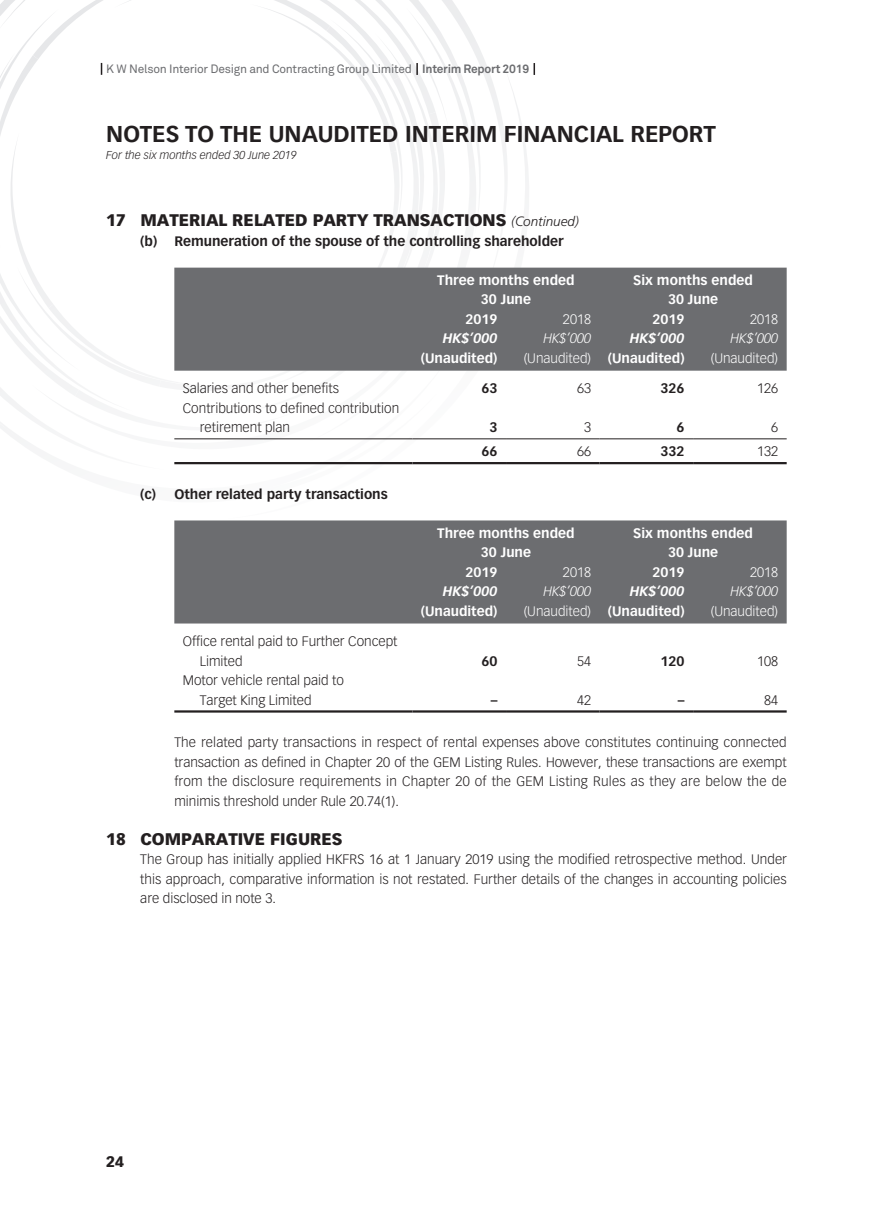
<style>
.page{position:relative;width:893px;height:1212px;background:#fff}
.page>*{position:absolute;margin:0;border:0;box-sizing:border-box;transform-origin:0 0}
.t1{font:700 22.5px "Vectora LT Std";color:#231f20}
.t2{font:900 16.5px "Vectora LT Std";color:#231f20}
.t3{font:900 15px "Vectora LT Std";color:#231f20}
.t4{font:300 13.5px/19.5px "Vectora LT Std";color:#231f20}
.t5{font:700 13.5px/19.5px "Vectora LT Std";color:#fff;text-align:center}
.t6{font:700 13.5px "Vectora LT Std";color:#231f20}
.t7{font:300 13.5px "Vectora LT Std";color:#fff}
.t8{font:italic 700 13.5px "Vectora LT Std";color:#fff}
.t9{font:italic 300 13.5px "Vectora LT Std";color:#fff}
.t10{font:12px "Akkurat Pro";letter-spacing:-.02em;color:#6c6d70}
.t11{font:italic 300 11.25px "Vectora LT Std";color:#231f20}
.s1{font-weight:700}
.s2{font-family:"Frutiger LT Std";font-weight:300;font-style:italic;font-size:13.5px}
</style>
<div class="page">
<svg style="left:0;top:0;width:535px;height:465px"></svg>
<div style="left:174px;top:268px;width:613px;height:103px;background:#6c6d70"></div>
<hr style="left:174px;top:438px;width:238px;height:1px;background:#231f20">
<hr style="left:412px;top:438px;width:94px;height:1px;background:#231f20">
<hr style="left:506px;top:438px;width:94px;height:1px;background:#231f20">
<hr style="left:600px;top:438px;width:93px;height:1px;background:#231f20">
<hr style="left:693px;top:438px;width:94px;height:1px;background:#231f20">
<hr style="left:174px;top:462px;width:238px;height:2px;background:#231f20">
<hr style="left:412px;top:462px;width:94px;height:2px;background:#231f20">
<hr style="left:506px;top:462px;width:94px;height:2px;background:#231f20">
<hr style="left:600px;top:462px;width:93px;height:2px;background:#231f20">
<hr style="left:693px;top:462px;width:94px;height:2px;background:#231f20">
<div style="left:174px;top:520px;width:613px;height:103px;background:#6c6d70"></div>
<hr style="left:174px;top:710px;width:238px;height:3px;background:#231f20">
<hr style="left:412px;top:710px;width:94px;height:3px;background:#231f20">
<hr style="left:506px;top:710px;width:94px;height:3px;background:#231f20">
<hr style="left:600px;top:710px;width:93px;height:3px;background:#231f20">
<hr style="left:693px;top:710px;width:94px;height:3px;background:#231f20">
<p class="t10" style="left:106px;top:62px;width:424px">K W Nelson Interior Design and Contracting Group Limited <span class="s1">Interim Report 2019</span></p>
<h1 class="t1" style="left:106px;top:120px;width:611px">NOTES TO THE UNAUDITED INTERIM FINANCIAL REPORT</h1>
<p class="t11" style="left:106px;top:149px;width:192px">For the six months ended 30 June 2019</p>
<p class="t2" style="left:106px;top:210px;width:474px">17 MATERIAL RELATED PARTY TRANSACTIONS <span class="s2">(Continued)</span></p>
<p class="t6" style="left:140px;top:233px;width:425px">(b) Remuneration of the spouse of the controlling shareholder</p>
<p class="t5" style="left:437px;top:270px;width:139px">Three months ended<br>30 June</p>
<p class="t5" style="left:633px;top:270px;width:121px">Six months ended<br>30 June</p>
<p class="t5" style="left:466px;top:309px;width:33px">2019</p>
<p class="t7" style="left:563px;top:311px;width:30px">2018</p>
<p class="t5" style="left:653px;top:309px;width:33px">2019</p>
<p class="t7" style="left:750px;top:311px;width:30px">2018</p>
<p class="t8" style="left:443px;top:330px;width:56px">HK$’000</p>
<p class="t9" style="left:543px;top:330px;width:49px">HK$’000</p>
<p class="t8" style="left:630px;top:330px;width:56px">HK$’000</p>
<p class="t9" style="left:730px;top:330px;width:49px">HK$’000</p>
<p class="t5" style="left:421px;top:348px;width:78px">(Unaudited)</p>
<p class="t7" style="left:524px;top:350px;width:162px">(Unaudited) <span class="s1">(Unaudited)</span></p>
<p class="t7" style="left:711px;top:350px;width:69px">(Unaudited)</p>
<p class="t4" style="left:183px;top:379px;width:158px">Salaries and other benefits</p>
<p class="t6" style="left:481px;top:380px;width:17px">63</p>
<p class="t4" style="left:577px;top:379px;width:16px">63</p>
<p class="t6" style="left:661px;top:380px;width:25px">326</p>
<p class="t4" style="left:757px;top:379px;width:23px">126</p>
<p class="t4" style="left:200px;top:398px;width:201px;text-indent:-17px">Contributions to defined contribution retirement plan</p>
<p class="t6" style="left:489px;top:419px;width:9px">3</p>
<p class="t4" style="left:584px;top:418px;width:9px">3</p>
<p class="t6" style="left:677px;top:419px;width:9px">6</p>
<p class="t4" style="left:771px;top:418px;width:9px">6</p>
<p class="t6" style="left:481px;top:443px;width:17px">66</p>
<p class="t4" style="left:577px;top:442px;width:16px">66</p>
<p class="t6" style="left:661px;top:443px;width:25px">332</p>
<p class="t4" style="left:757px;top:442px;width:23px">132</p>
<p class="t6" style="left:140px;top:486px;width:249px">(c) Other related party transactions</p>
<p class="t4" style="left:200px;top:632px;width:199px;text-indent:-17px">Office rental paid to Further Concept<br>Limited</p>
<p class="t5" style="left:437px;top:523px;width:139px">Three months ended<br>30 June</p>
<p class="t5" style="left:633px;top:523px;width:121px">Six months ended<br>30 June</p>
<p class="t5" style="left:466px;top:562px;width:33px">2019</p>
<p class="t7" style="left:563px;top:564px;width:30px">2018</p>
<p class="t5" style="left:653px;top:562px;width:33px">2019</p>
<p class="t7" style="left:750px;top:564px;width:30px">2018</p>
<p class="t8" style="left:443px;top:583px;width:56px">HK$’000</p>
<p class="t9" style="left:543px;top:583px;width:49px">HK$’000</p>
<p class="t8" style="left:630px;top:583px;width:56px">HK$’000</p>
<p class="t9" style="left:730px;top:583px;width:49px">HK$’000</p>
<p class="t5" style="left:421px;top:601px;width:78px">(Unaudited)</p>
<p class="t7" style="left:524px;top:603px;width:162px">(Unaudited) <span class="s1">(Unaudited)</span></p>
<p class="t7" style="left:711px;top:603px;width:69px">(Unaudited)</p>
<p class="t6" style="left:481px;top:653px;width:17px">60</p>
<p class="t4" style="left:577px;top:651px;width:16px">54</p>
<p class="t6" style="left:661px;top:653px;width:25px">120</p>
<p class="t4" style="left:757px;top:651px;width:23px">108</p>
<p class="t4" style="left:200px;top:671px;width:146px;text-indent:-17px">Motor vehicle rental paid to<br>Target King Limited</p>
<p class="t6" style="left:491px;top:692px;width:8px">–</p>
<p class="t4" style="left:577px;top:690px;width:16px">42</p>
<p class="t6" style="left:678px;top:692px;width:8px">–</p>
<p class="t4" style="left:764px;top:690px;width:16px">84</p>
<p class="t4" style="left:174px;top:733px;width:614px;text-align:justify">The related party transactions in respect of rental expenses above constitutes continuing connected transaction as defined in Chapter 20 of the GEM Listing Rules. However, these transactions are exempt from the disclosure requirements in Chapter 20 of the GEM Listing Rules as they are below the de minimis threshold under Rule 20.74(1).</p>
<p class="t2" style="left:106px;top:828px;width:238px">18 COMPARATIVE FIGURES</p>
<p class="t4" style="left:140px;top:850px;width:648px;text-align:justify">The Group has initially applied HKFRS 16 at 1 January 2019 using the modified retrospective method. Under this approach, comparative information is not restated. Further details of the changes in accounting policies are disclosed in note 3.</p>
<p class="t3" style="left:106px;top:1152px;width:19px">24</p>
</div>
